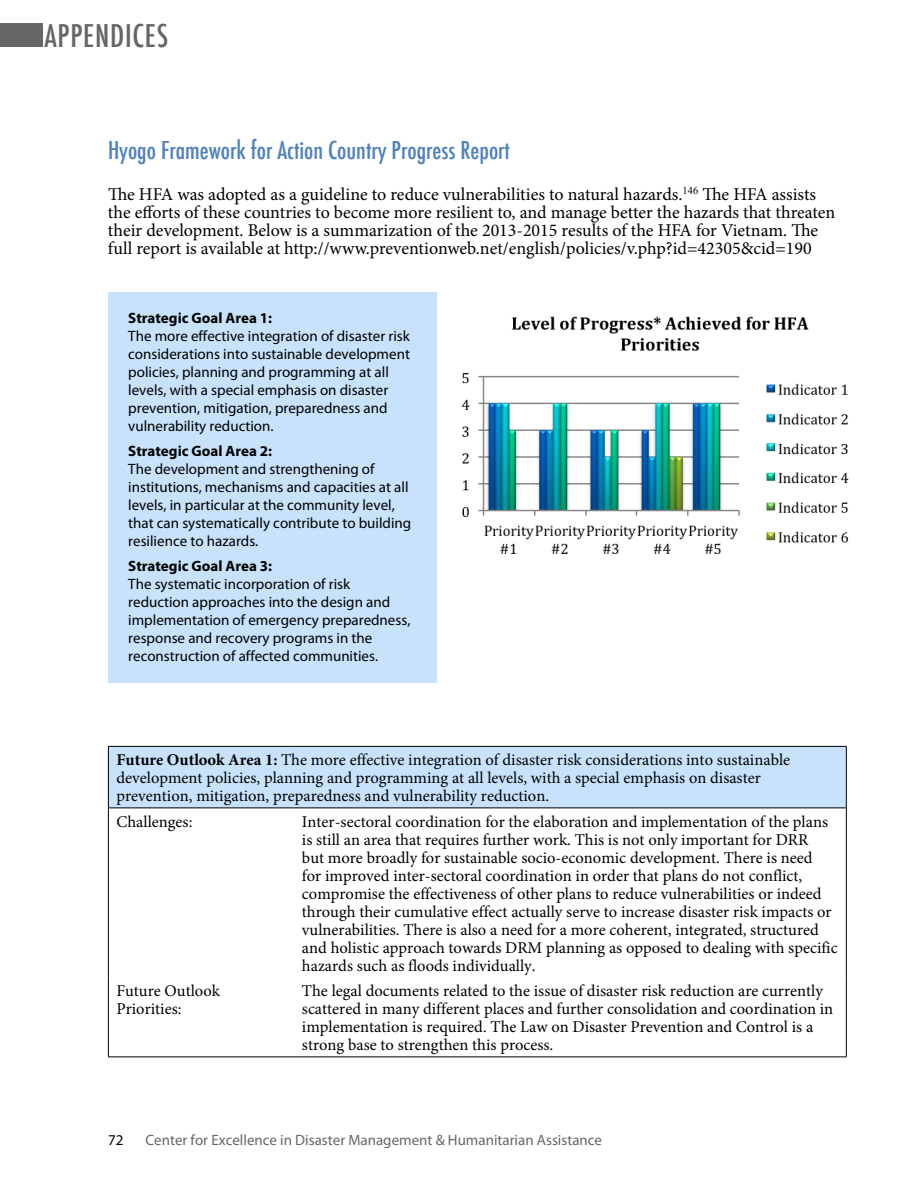
<style>
.page{position:relative;width:918px;height:1188px;background:#fff}
.page>*{position:absolute;margin:0;border:0;box-sizing:border-box;transform-origin:0 0}
.t1{font:500 condensed 30.6px "Futura";letter-spacing:.025em;color:#666}
.t2{font:500 condensed 24px "Futura";color:#4f81bd}
.t3{font:18px/18px "Minion Pro";color:#000}
.t4{font:16.5px/18px "Minion Pro";color:#000}
.t5{font:15px/18px "Myriad Pro";color:#000}
.t6{font:15px "Myriad Pro";color:#666}
.t7{font:700 15px "Myriad Pro";color:#000}
.s1{font-weight:700}
</style>
<div class="page">
<div style="left:0;top:23px;width:43px;height:24px;background:#666"></div>
<div style="left:108px;top:746px;width:738px;height:62px;background:#c7e2fa"></div>
<hr style="left:846px;top:747px;width:1px;height:61px;background:#000">
<hr style="left:108px;top:747px;width:1px;height:61px;background:#000">
<hr style="left:108px;top:808px;width:1px;height:169px;background:#000">
<hr style="left:108px;top:746px;width:186px;height:1px;background:#000">
<hr style="left:294px;top:746px;width:553px;height:1px;background:#000">
<hr style="left:108px;top:808px;width:186px;height:1px;background:#000">
<hr style="left:294px;top:808px;width:553px;height:1px;background:#000">
<hr style="left:846px;top:808px;width:1px;height:169px;background:#000">
<hr style="left:108px;top:977px;width:1px;height:80px;background:#000">
<hr style="left:846px;top:977px;width:1px;height:80px;background:#000">
<hr style="left:108px;top:1057px;width:186px;height:1px;background:#000">
<hr style="left:294px;top:1057px;width:553px;height:1px;background:#000">
<img style="left:461px;top:316px;width:388px;height:239px">
<div style="left:108px;top:292px;width:328px;height:391px;background:#c7e2fa"></div>
<h1 class="t1" style="left:44px;top:16px;width:125px">APPENDICES</h1>
<h2 class="t2" style="left:108px;top:135px;width:403px">Hyogo Framework for Action Country Progress Report</h2>
<p class="t3" style="left:108px;top:185px;width:729px">The HFA was adopted as a guideline to reduce vulnerabilities to natural hazards.<sup>146</sup> The HFA assists the efforts of these countries to become more resilient to, and manage better the hazards that threaten their development. Below is a summarization of the 2013-2015 results of the HFA for Vietnam. The full report is available at http://www.preventionweb.net/english/policies/v.php?id=42305&amp;cid=190</p>
<p class="t7" style="left:128px;top:308px;width:145px">Strategic Goal Area 1:</p>
<p class="t5" style="left:128px;top:327px;width:283px">The more effective integration of disaster risk considerations into sustainable development policies, planning and programming at all levels, with a special emphasis on disaster prevention, mitigation, preparedness and vulnerability reduction.</p>
<p class="t7" style="left:128px;top:441px;width:145px">Strategic Goal Area 2:</p>
<p class="t5" style="left:128px;top:460px;width:285px">The development and strengthening of institutions, mechanisms and capacities at all levels, in particular at the community level, that can systematically contribute to building resilience to hazards.</p>
<p class="t7" style="left:128px;top:556px;width:145px">Strategic Goal Area 3:</p>
<p class="t5" style="left:128px;top:574px;width:284px">The systematic incorporation of risk reduction approaches into the design and implementation of emergency preparedness, response and recovery programs in the reconstruction of affected communities.</p>
<p class="t4" style="left:116px;top:751px;width:675px"><span class="s1">Future Outlook Area 1:</span> The more effective integration of disaster risk considerations into sustainable development policies, planning and programming at all levels, with a special emphasis on disaster prevention, mitigation, preparedness and vulnerability reduction.</p>
<p class="t4" style="left:116px;top:812px;width:77px">Challenges:</p>
<p class="t4" style="left:302px;top:812px;width:537px">Inter-sectoral coordination for the elaboration and implementation of the plans is still an area that requires further work. This is not only important for DRR<br>but more broadly for sustainable socio-economic development. There is need<br>for improved inter-sectoral coordination in order that plans do not conflict, compromise the effectiveness of other plans to reduce vulnerabilities or indeed through their cumulative effect actually serve to increase disaster risk impacts or vulnerabilities. There is also a need for a more coherent, integrated, structured and holistic approach towards DRM planning as opposed to dealing with specific hazards such as floods individually.</p>
<p class="t4" style="left:116px;top:982px;width:105px">Future Outlook<br>Priorities:</p>
<p class="t4" style="left:302px;top:982px;width:533px">The legal documents related to the issue of disaster risk reduction are currently scattered in many different places and further consolidation and coordination in implementation is required. The Law on Disaster Prevention and Control is a strong base to strengthen this process.</p>
<p class="t5" style="left:108px;top:1131px;width:17px">72</p>
<p class="t6" style="left:146px;top:1131px;width:458px">Center for Excellence in Disaster Management &amp; Humanitarian Assistance</p>
</div>
